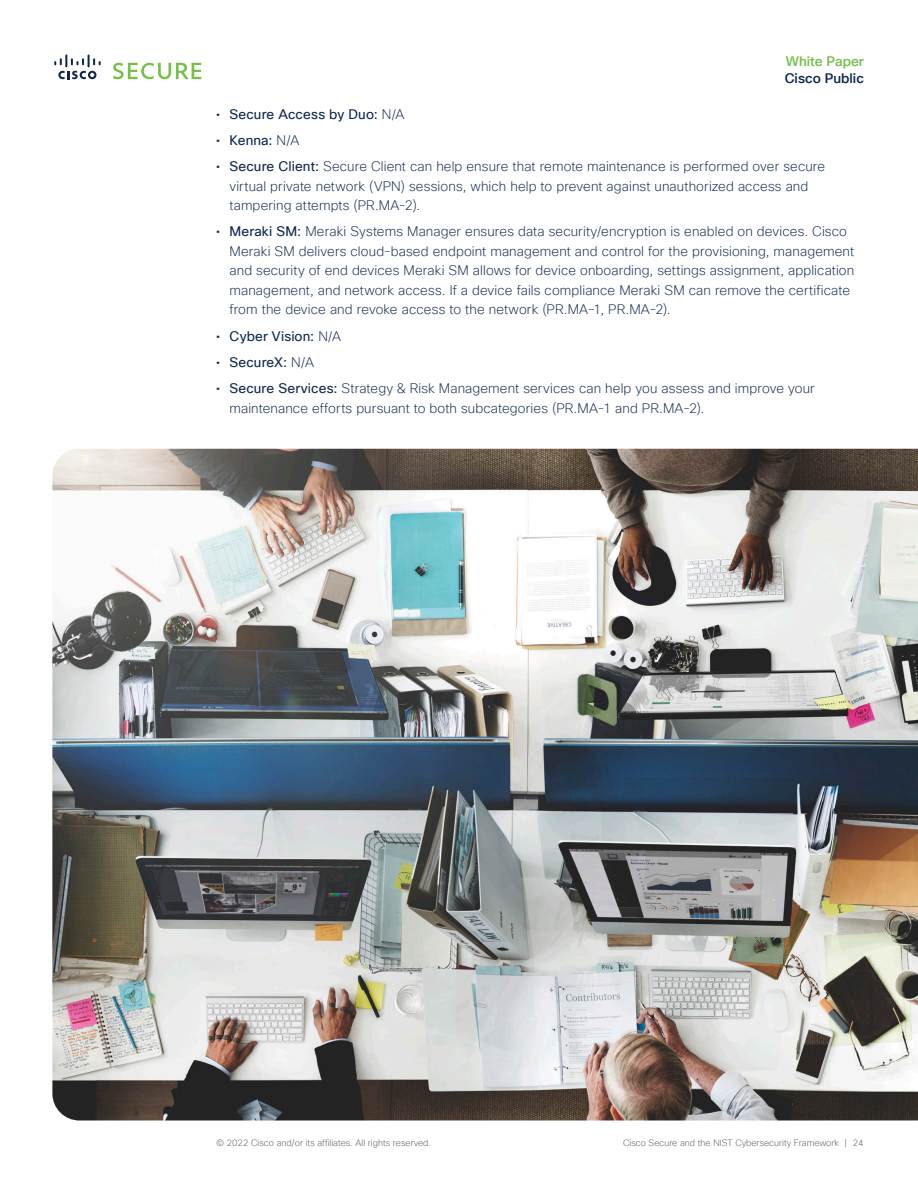
<style>
.page{position:relative;width:918px;height:1188px;background:#fff}
.page>*{position:absolute;margin:0;border:0;box-sizing:border-box;transform-origin:0 0}
.t1{font:200 13.5px/19.5px "Cisco Sans TT";letter-spacing:.01em;color:#0d274d}
.t2{font:13.5px "Cisco Sans TT";letter-spacing:.01em;color:#0d274d}
.t3{font:500 13.5px "Cisco Sans TT";color:#0d274d}
.t4{font:500 13.5px "Cisco Sans TT";color:#74bf4b}
.t5{font:200 9px "Cisco Sans TT";color:#58595b}
.s1{font-weight:200}
.s2{font-weight:400}
</style>
<div class="page">
<svg style="left:54px;top:55px;width:47px;height:24px"></svg>
<svg style="left:113px;top:63px;width:88px;height:16px"></svg>
<img style="left:52px;top:449px;width:866px;height:671px">
<p class="t4" style="left:786px;top:52px;width:80px">White Paper</p>
<p class="t3" style="left:785px;top:69px;width:81px">Cisco Public</p>
<p class="t2" style="left:216px;top:105px;width:190px">• Secure Access by Duo: <span class="s1">N/A</span></p>
<p class="t2" style="left:216px;top:131px;width:85px">• Kenna: <span class="s1">N/A</span></p>
<p class="t1" style="left:230px;top:157px;width:597px;text-indent:-14px"><span class="s2">• Secure Client:</span> Secure Client can help ensure that remote maintenance is performed over secure virtual private network (VPN) sessions, which help to prevent against unauthorized access and tampering attempts (PR.MA-2).</p>
<p class="t1" style="left:230px;top:222px;width:626px;text-indent:-14px"><span class="s2">• Meraki SM:</span> Meraki Systems Manager ensures data security/encryption is enabled on devices. Cisco Meraki SM delivers cloud-based endpoint management and control for the provisioning, management and security of end devices Meraki SM allows for device onboarding, settings assignment, application management, and network access. If a device fails compliance Meraki SM can remove the certificate from the device and revoke access to the network (PR.MA-1, PR.MA-2).</p>
<p class="t2" style="left:216px;top:327px;width:127px">• Cyber Vision: <span class="s1">N/A</span></p>
<p class="t2" style="left:216px;top:353px;width:100px">• SecureX: <span class="s1">N/A</span></p>
<p class="t1" style="left:230px;top:379px;width:587px;text-indent:-14px"><span class="s2">• Secure Services:</span> Strategy &amp; Risk Management services can help you assess and improve your maintenance efforts pursuant to both subcategories (PR.MA-1 and PR.MA-2).</p>
<p class="t5" style="left:216px;top:1137px;width:216px">© 2022 Cisco and/or its affiliates. All rights reserved.</p>
<p class="t5" style="left:623px;top:1137px;width:242px">Cisco Secure and the NIST Cybersecurity Framework | 24</p>
</div>
